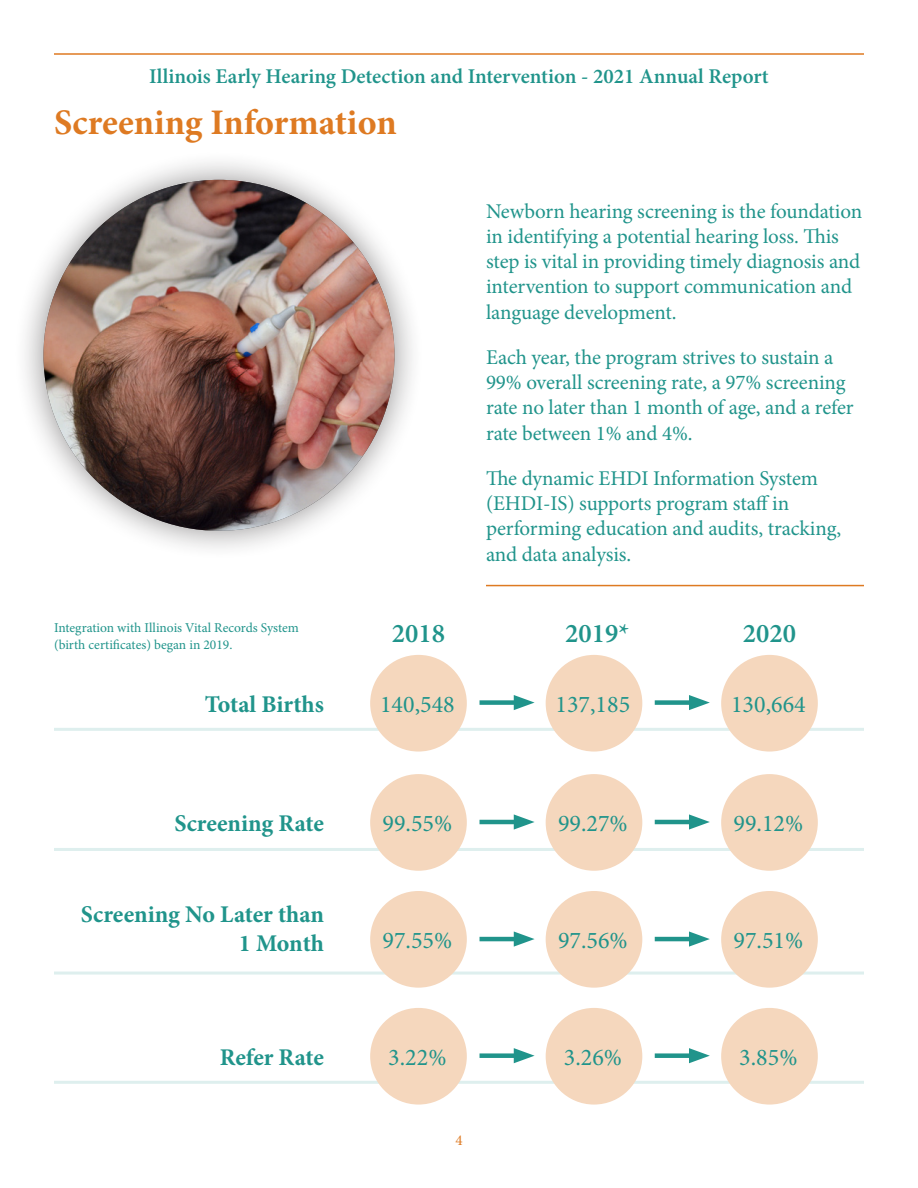
<style>
.page{position:relative;width:918px;height:1188px;background:#fff}
.page>*{position:absolute;margin:0;border:0;box-sizing:border-box;transform-origin:0 0}
.Header2{font:700 36px "Minion Pro";letter-spacing:-.005em;color:#de7a22}
.t1{font:600 27px "Minion Pro";color:#20948b}
.t2{font:24px "Minion Pro";color:#20948b}
.Header3{font:700 24px/28.8px "Minion Pro";letter-spacing:-.005em;color:#20948b;text-align:right}
.t3{font:21px/25.2px "Minion Pro";letter-spacing:-.005em;color:#20948b}
.t4{font:600 21px "Minion Pro";color:#20948b}
.t5{font:15px "Minion Pro";color:#de7a22}
.t6{font:13.5px/16.2px "Minion Pro";color:#20948b}
</style>
<div class="page">
<hr style="left:54px;top:53px;width:810px;height:2px;background:#de7a22">
<hr style="left:54px;top:848px;width:810px;height:3px;background:#deefee">
<hr style="left:54px;top:972px;width:810px;height:3px;background:#deefee">
<hr style="left:54px;top:1081px;width:810px;height:3px;background:#deefee">
<hr style="left:54px;top:728px;width:810px;height:3px;background:#deefee">
<div style="left:13px;top:150px;width:411px;height:411px;background:#231f20;opacity:.5"></div>
<div style="left:44px;top:180px;width:350px;height:351px;background:#231f20;opacity:.75"></div>
<img style="left:44px;top:180px;width:350px;height:351px;border-radius:176px">
<hr style="left:486px;top:585px;width:378px;height:1px;background:#de7a22">
<div style="left:370px;top:655px;width:97px;height:97px;background:#f5d7bd;border-radius:50%"></div>
<div style="left:546px;top:655px;width:96px;height:97px;background:#f5d7bd;border-radius:50%"></div>
<div style="left:721px;top:655px;width:97px;height:97px;background:#f5d7bd;border-radius:50%"></div>
<div style="left:370px;top:774px;width:97px;height:97px;background:#f5d7bd;border-radius:50%"></div>
<div style="left:546px;top:774px;width:96px;height:97px;background:#f5d7bd;border-radius:50%"></div>
<div style="left:721px;top:774px;width:97px;height:97px;background:#f5d7bd;border-radius:50%"></div>
<div style="left:370px;top:891px;width:97px;height:97px;background:#f5d7bd;border-radius:50%"></div>
<div style="left:546px;top:891px;width:96px;height:97px;background:#f5d7bd;border-radius:50%"></div>
<div style="left:721px;top:891px;width:97px;height:97px;background:#f5d7bd;border-radius:50%"></div>
<div style="left:370px;top:1008px;width:97px;height:97px;background:#f5d7bd;border-radius:50%"></div>
<div style="left:546px;top:1008px;width:96px;height:97px;background:#f5d7bd;border-radius:50%"></div>
<div style="left:721px;top:1008px;width:97px;height:97px;background:#f5d7bd;border-radius:50%"></div>
<div style="left:480px;top:700px;width:42px;height:5px;background:#20948b"></div>
<svg style="left:514px;top:695px;width:21px;height:15px"></svg>
<hr style="left:480px;top:820px;width:42px;height:4px;background:#20948b">
<svg style="left:514px;top:814px;width:21px;height:16px"></svg>
<hr style="left:480px;top:937px;width:42px;height:4px;background:#20948b">
<svg style="left:514px;top:931px;width:21px;height:16px"></svg>
<div style="left:480px;top:1053px;width:42px;height:5px;background:#20948b"></div>
<svg style="left:514px;top:1048px;width:21px;height:15px"></svg>
<div style="left:655px;top:700px;width:42px;height:5px;background:#20948b"></div>
<svg style="left:689px;top:695px;width:21px;height:15px"></svg>
<hr style="left:655px;top:820px;width:42px;height:4px;background:#20948b">
<svg style="left:689px;top:814px;width:21px;height:16px"></svg>
<hr style="left:655px;top:937px;width:42px;height:4px;background:#20948b">
<svg style="left:689px;top:931px;width:21px;height:16px"></svg>
<div style="left:655px;top:1053px;width:42px;height:5px;background:#20948b"></div>
<svg style="left:689px;top:1048px;width:21px;height:15px"></svg>
<p class="t4" style="left:149px;top:62px;width:621px">Illinois Early Hearing Detection and Intervention - 2021 Annual Report</p>
<h1 class="Header2" style="left:54px;top:97px;width:344px">Screening Information</h1>
<p class="t3" style="left:486px;top:199px;width:378px">Newborn hearing screening is the foundation in identifying a potential hearing loss. This step is vital in providing timely diagnosis and intervention to support communication and language development.</p>
<p class="t3" style="left:486px;top:345px;width:369px">Each year, the program strives to sustain a 99% overall screening rate, a 97% screening rate no later than 1 month of age, and a refer rate between 1% and 4%.</p>
<p class="t3" style="left:486px;top:466px;width:357px">The dynamic EHDI Information System (EHDI-IS) supports program staff in performing education and audits, tracking, and data analysis.</p>
<p class="t6" style="left:54px;top:620px;width:246px">Integration with Illinois Vital Records System (birth certificates) began in 2019.</p>
<p class="t1" style="left:392px;top:615px;width:55px">2018</p>
<p class="t1" style="left:565px;top:615px;width:66px">2019*</p>
<p class="t1" style="left:743px;top:615px;width:55px">2020</p>
<p class="Header3" style="left:205px;top:690px;width:121px">Total Births</p>
<p class="t2" style="left:380px;top:688px;width:76px">140,548</p>
<p class="t2" style="left:556px;top:688px;width:76px">137,185</p>
<p class="t2" style="left:731px;top:688px;width:76px">130,664</p>
<p class="Header3" style="left:174px;top:809px;width:151px">Screening Rate</p>
<p class="t2" style="left:383px;top:807px;width:71px">99.55%</p>
<p class="t2" style="left:558px;top:807px;width:71px">99.27%</p>
<p class="t2" style="left:734px;top:807px;width:71px">99.12%</p>
<p class="Header3" style="left:81px;top:900px;width:245px">Screening No Later than<br>1 Month</p>
<p class="t2" style="left:383px;top:924px;width:71px">97.55%</p>
<p class="t2" style="left:558px;top:924px;width:71px">97.56%</p>
<p class="t2" style="left:734px;top:924px;width:71px">97.51%</p>
<p class="Header3" style="left:220px;top:1043px;width:106px">Refer Rate</p>
<p class="t2" style="left:388px;top:1041px;width:60px">3.22%</p>
<p class="t2" style="left:564px;top:1041px;width:60px">3.26%</p>
<p class="t2" style="left:739px;top:1041px;width:60px">3.85%</p>
<p class="t5" style="left:455px;top:1130px;width:9px">4</p>
</div>
